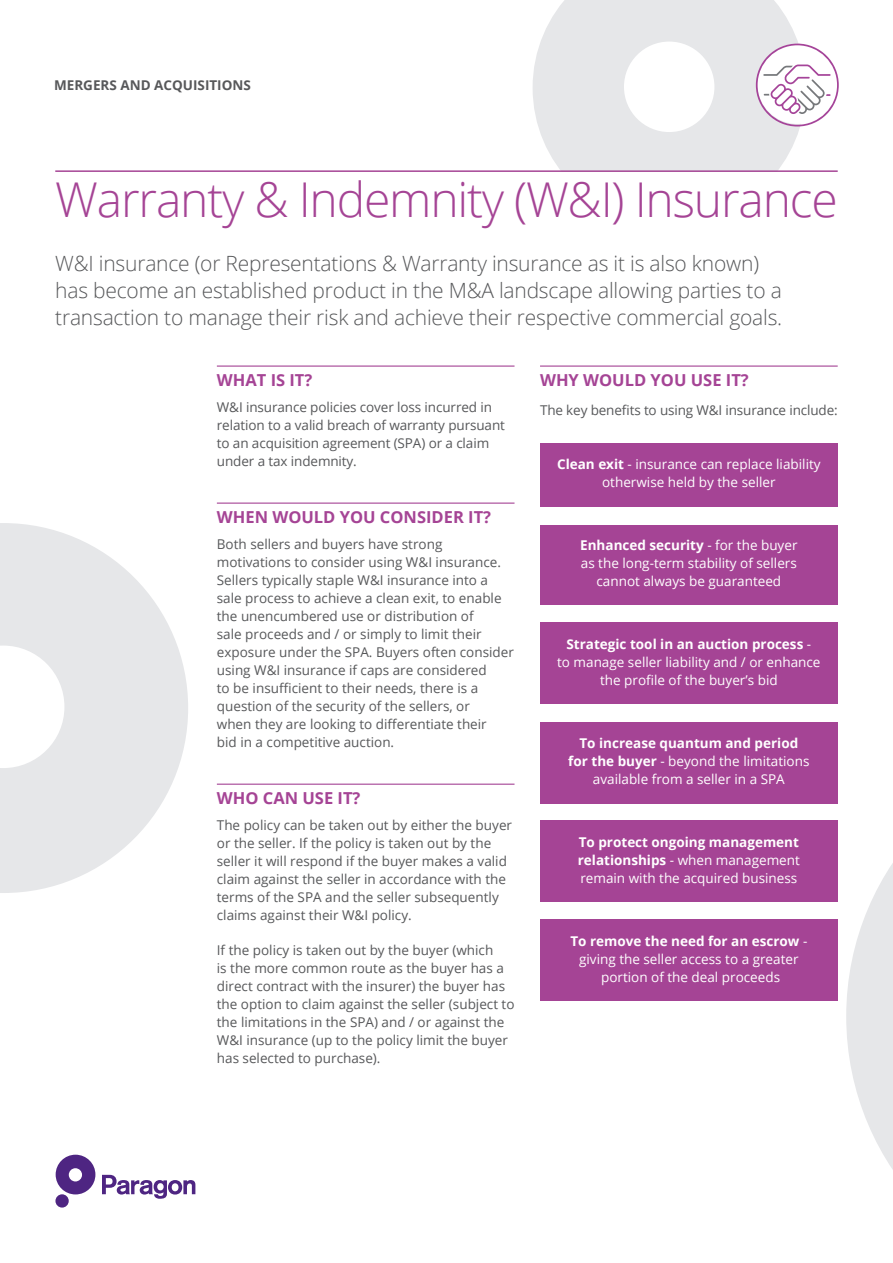
<style>
.page{position:relative;width:893px;height:1263px;background:#fff}
.page>*{position:absolute;margin:0;border:0;box-sizing:border-box;transform-origin:0 0}
.t1{font:300 48px "Open Sans";letter-spacing:-.025em;color:#a54495}
.t2{font:300 21px/27px "Open Sans";letter-spacing:-.01em;color:#57585a}
.t3{font:700 16.5px "Open Sans";color:#a54495}
.t4{font:13.5px/18px "Open Sans";color:#57585a}
.t5{font:13.5px/18px "Open Sans";color:#fff;text-align:center}
.t6{font:700 13.5px "Open Sans";color:#57585a}
.s1{font-weight:700}
</style>
<div class="page">
<svg style="left:533px;top:0;width:271px;height:170px;fill:#e6e7e9"></svg>
<hr style="left:55px;top:170px;width:783px;height:2px;background:#a54495">
<div style="left:55px;top:1194px;width:14px;height:13px;background:#4e2582;border-radius:50%"></div>
<svg style="left:56px;top:1155px;width:39px;height:39px"></svg>
<svg style="left:102px;top:1175px;width:93px;height:24px"></svg>
<svg style="left:0;top:523px;width:188px;height:370px;fill:#e6e7e9"></svg>
<svg style="left:846px;top:863px;width:47px;height:307px"></svg>
<svg style="left:756px;top:44px;width:83px;height:82px"></svg>
<div style="left:540px;top:919px;width:298px;height:81px;background:#a54495"></div>
<div style="left:540px;top:444px;width:298px;height:63px;background:#a54495"></div>
<div style="left:540px;top:525px;width:298px;height:79px;background:#a54495"></div>
<div style="left:540px;top:623px;width:298px;height:81px;background:#a54495"></div>
<div style="left:540px;top:722px;width:298px;height:81px;background:#a54495"></div>
<div style="left:540px;top:821px;width:298px;height:81px;background:#a54495"></div>
<hr style="left:217px;top:365px;width:297px;height:2px;background:#a54495">
<hr style="left:217px;top:502px;width:297px;height:2px;background:#a54495">
<hr style="left:217px;top:784px;width:297px;height:1px;background:#a54495">
<hr style="left:540px;top:365px;width:298px;height:2px;background:#a54495">
<p class="t6" style="left:54px;top:76px;width:198px">MERGERS AND ACQUISITIONS</p>
<h1 class="t1" style="left:55px;top:167px;width:784px">Warranty &amp; Indemnity (W&amp;I) Insurance</h1>
<h2 class="t2" style="left:55px;top:250px;width:728px">W&amp;I insurance (or Representations &amp; Warranty insurance as it is also known) has become an established product in the M&amp;A landscape allowing parties to a transaction to manage their risk and achieve their respective commercial goals.</h2>
<p class="t3" style="left:217px;top:368px;width:97px">WHAT IS IT?</p>
<p class="t4" style="left:217px;top:398px;width:290px">W&amp;I insurance policies cover loss incurred in relation to a valid breach of warranty pursuant to an acquisition agreement (SPA) or a claim under a tax indemnity.</p>
<p class="t3" style="left:217px;top:505px;width:276px">WHEN WOULD YOU CONSIDER IT?</p>
<p class="t4" style="left:217px;top:535px;width:298px">Both sellers and buyers have strong motivations to consider using W&amp;I insurance.<br>Sellers typically staple W&amp;I insurance into a sale process to achieve a clean exit, to enable the unencumbered use or distribution of<br>sale proceeds and / or simply to limit their exposure under the SPA. Buyers often consider using W&amp;I insurance if caps are considered<br>to be insufficient to their needs, there is a question of the security of the sellers, or<br>when they are looking to differentiate their<br>bid in a competitive auction.</p>
<p class="t3" style="left:217px;top:786px;width:145px">WHO CAN USE IT?</p>
<p class="t4" style="left:217px;top:816px;width:297px">The policy can be taken out by either the buyer or the seller. If the policy is taken out by the seller it will respond if the buyer makes a valid claim against the seller in accordance with the terms of the SPA and the seller subsequently claims against their W&amp;I policy.</p>
<p class="t4" style="left:217px;top:941px;width:299px">If the policy is taken out by the buyer (which<br>is the more common route as the buyer has a direct contract with the insurer) the buyer has the option to claim against the seller (subject to the limitations in the SPA) and / or against the W&amp;I insurance (up to the policy limit the buyer has selected to purchase).</p>
<p class="t3" style="left:540px;top:368px;width:210px">WHY WOULD YOU USE IT?</p>
<p class="t4" style="left:540px;top:401px;width:299px">The key benefits to using W&amp;I insurance include:</p>
<p class="t5" style="left:557px;top:455px;width:265px"><span class="s1">Clean exit</span> - insurance can replace liability otherwise held by the seller</p>
<p class="t5" style="left:580px;top:536px;width:219px"><span class="s1">Enhanced security</span> - for the buyer as the long-term stability of sellers cannot always be guaranteed</p>
<p class="t5" style="left:557px;top:635px;width:265px"><span class="s1">Strategic tool in an auction process</span> -<br>to manage seller liability and / or enhance the profile of the buyer’s bid</p>
<p class="t5" style="left:568px;top:734px;width:243px"><span class="s1">To increase quantum and period for the buyer</span> - beyond the limitations available from a seller in a SPA</p>
<p class="t5" style="left:578px;top:833px;width:224px;text-align:justify"><span class="s1">To protect ongoing management relationships</span> - when management remain with the acquired business</p>
<p class="t5" style="left:570px;top:932px;width:238px"><span class="s1">To remove the need for an escrow</span> - giving the seller access to a greater portion of the deal proceeds</p>
</div>
